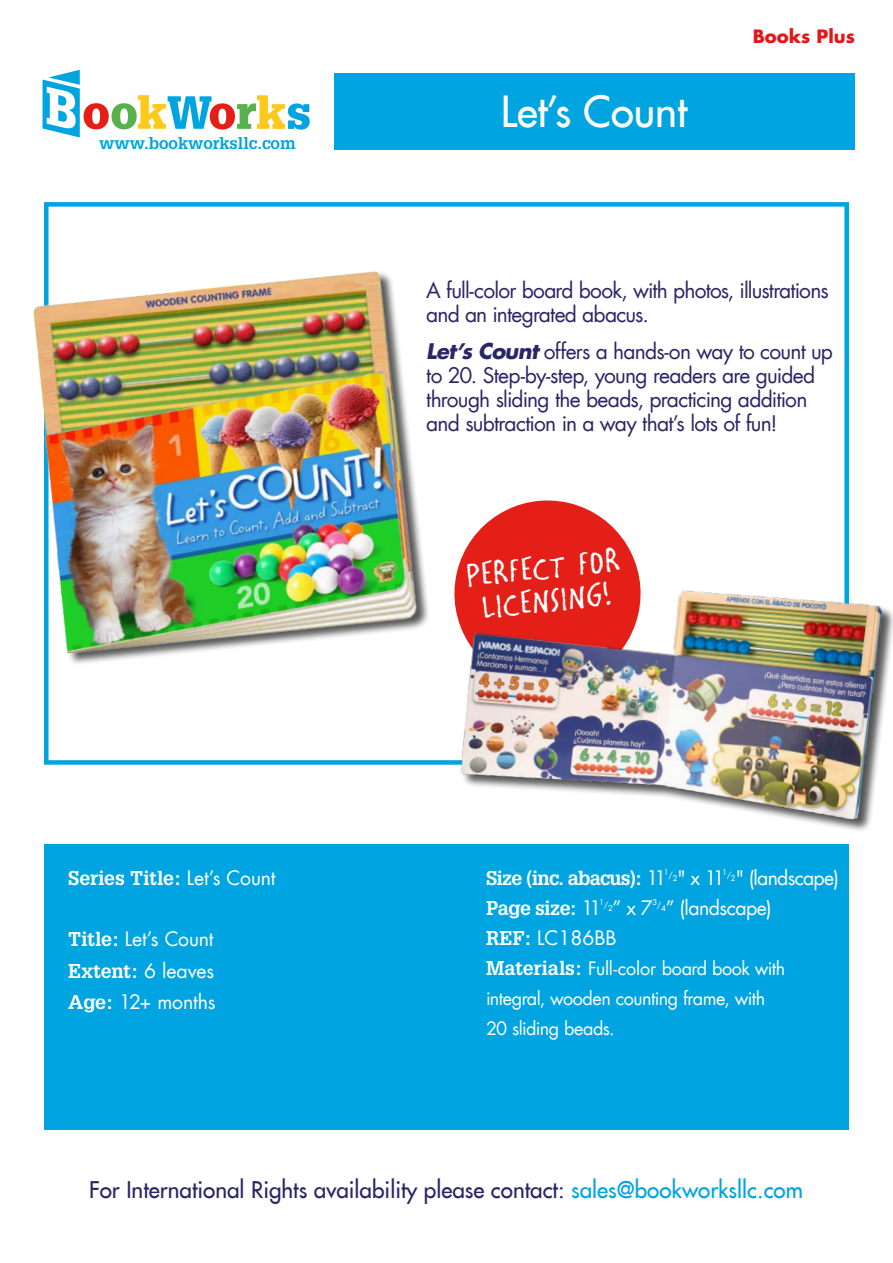
<style>
.page{position:relative;width:893px;height:1263px;background:#fff}
.page>*{position:absolute;margin:0;border:0;box-sizing:border-box;transform-origin:0 0}
.t1{font:42px "Futura LT";color:#fff}
.t2{font:36.75px/32.8px "Litterbox ICG";color:#fff;text-align:center}
.t3{font:22.5px "Futura LT";color:#292665}
.AI_Blurb{font:21px/24px "Futura LT";letter-spacing:-.04em;color:#292665}
.t4{font:19.5px/31.5px "Futura LT";letter-spacing:-.01em;color:#fff}
.t5{font:19.5px "Futura LT";letter-spacing:-.03em;color:#fff}
.t6{font:700 19.5px "Glypha";letter-spacing:-.03em;color:#fff}
.t7{font:700 19.5px "Glypha";letter-spacing:-.005em;color:#fff}
.t8{font:19.5px "Futura LT";color:#fff}
.t9{font:18px/30px "Futura LT";letter-spacing:-.025em;color:#fff}
.t10{font:700 18px "Futura LT";color:#e41618}
.t11{font:700 16.5px "Glypha";color:#00a4e1}
.t12{font:7.8px "Futura LT";color:#fff}
.s1{font-family:"Futura LT";font-weight:400}
.s2{font-family:"Glypha";font-weight:700}
.s3{font-weight:700;font-style:italic}
.s4{font-family:"Glypha";font-weight:700;font-size:19.5px}
.s5{color:#00a4e1}
</style>
<div class="page">
<div style="left:44px;top:844px;width:805px;height:286px;background:#00a4e1"></div>
<div style="left:334px;top:73px;width:520px;height:77px;background:#00a4e1"></div>
<svg style="left:470px;top:500px;width:164px;height:59px"></svg>
<svg style="left:43px;top:70px;width:267px;height:67px"></svg>
<img style="left:33px;top:226px;width:437px;height:485px">
<div style="left:461px;top:591px;width:432px;height:242px;background:#000;opacity:.66"></div>
<img style="left:451px;top:559px;width:438px;height:270px">
<p class="t11" style="left:99px;top:133px;width:198px">www.bookworksllc.com</p>
<p class="t7" style="left:68px;top:865px;width:209px">Series Title: <span class="s1">Let’s Count</span></p>
<p class="t4" style="left:68px;top:923px;width:148px"><span class="s2">Title:</span> Let’s Count<br><span class="s2">Extent:</span> 6 leaves</p>
<p class="t4" style="left:68px;top:986px;width:149px"><span class="s2">Age:</span> 12+ months</p>
<p class="t1" style="left:501px;top:84px;width:188px">Let’s Count</p>
<p class="t10" style="left:753px;top:24px;width:104px">Books Plus</p>
<p class="AI_Blurb" style="left:426px;top:278px;width:404px">A full-color board book, with photos, illustrations and an integrated abacus.</p>
<p class="AI_Blurb" style="left:426px;top:339px;width:408px"><span class="s3">Let’s Count</span> offers a hands-on way to count up to 20. Step-by-step, young readers are guided through sliding the beads, practicing addition and subtraction in a way that’s lots of fun!</p>
<p class="t2" style="left:465px;top:558px;width:156px;rotate:-6deg">PERFECT FOR<br>LICENSING!</p>
<p class="t6" style="left:486px;top:866px;width:182px">Size (inc. abacus): <span class="s1">11</span></p>
<p class="t12" style="left:664px;top:870px;width:15px">1/2</p>
<p class="t5" style="left:677px;top:866px;width:49px">" x 11</p>
<p class="t12" style="left:722px;top:870px;width:15px">1/2</p>
<p class="t5" style="left:735px;top:866px;width:105px">" (landscape)</p>
<p class="t6" style="left:486px;top:896px;width:117px">Page size: <span class="s1">11</span></p>
<p class="t12" style="left:599px;top:900px;width:15px">1/2</p>
<p class="t5" style="left:613px;top:896px;width:42px">” x 7</p>
<p class="t12" style="left:652px;top:900px;width:15px">3/4</p>
<p class="t5" style="left:666px;top:896px;width:108px">” (landscape)</p>
<p class="t8" style="left:486px;top:926px;width:132px"><span class="s2">REF:</span> LC186BB</p>
<p class="t9" style="left:486px;top:954px;width:301px"><span class="s4">Materials:</span> Full-color board book with integral, wooden counting frame, with<br>20 sliding beads.</p>
<p class="t3" style="left:89px;top:1175px;width:715px">For International Rights availability please contact: <span class="s5">sales@bookworksllc.com</span></p>
</div>
